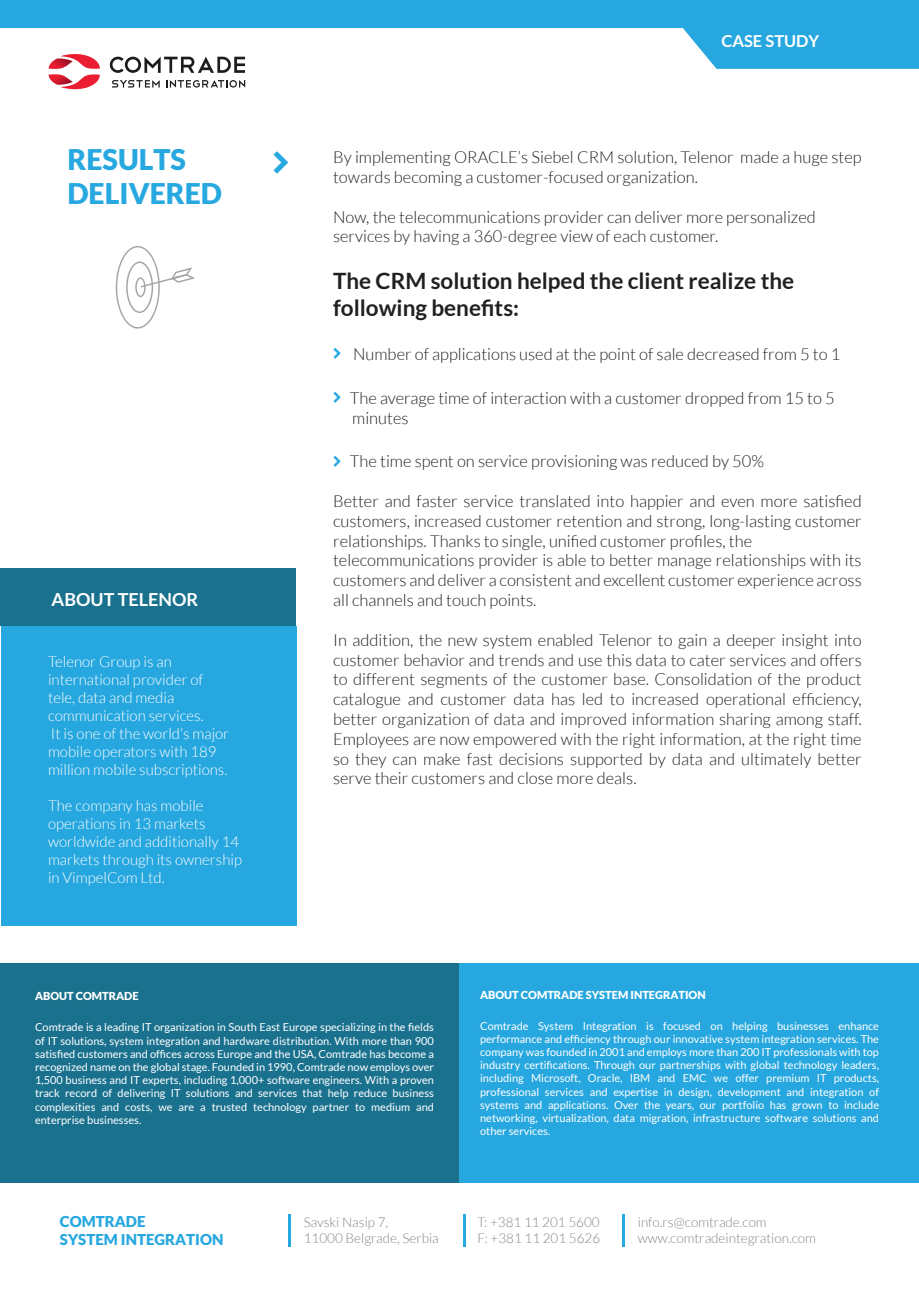
<style>
.page{position:relative;width:919px;height:1289px;background:#fff}
.page>*{position:absolute;margin:0;border:0;box-sizing:border-box;transform-origin:0 0}
.t1{font:900 28.5px/34.2px "Lato";color:#27a8e0}
.t2{font:700 22.5px/27px "Lato";color:#221f1f}
.t3{font:700 18px "Lato";color:#fff}
.t4{font:300 16.5px/19.8px "Lato";color:#221f1f}
.t5{font:700 16.5px "Lato";color:#fff}
.t6{font:300 15px/18px "Lato";color:#fff}
.t7{font:900 15px/18px "Lato";color:#27a8e0}
.t8{font:300 13.5px/16.2px "Lato";color:#868686}
.t9{font:10.95px/13.2px "Lato";color:#fff;text-align:justify}
.t10{font:900 10.95px "Lato";color:#fff}
</style>
<div class="page">
<div style="left:1px;top:625px;width:295px;height:300px;background:#27a7df"></div>
<div style="left:1px;top:568px;width:295px;height:58px;background:#1a718e"></div>
<div style="left:683px;top:0;width:235px;height:69px;background:#27a7df"></div>
<svg style="left:49px;top:54px;width:51px;height:36px"></svg>
<svg style="left:110px;top:57px;width:135px;height:16px"></svg>
<svg style="left:112px;top:80px;width:48px;height:8px"></svg>
<svg style="left:166px;top:80px;width:79px;height:8px"></svg>
<div style="left:0;top:0;width:699px;height:28px;background:#27a7df"></div>
<div style="left:458px;top:963px;width:460px;height:220px;background:#27a7df"></div>
<div style="left:0;top:963px;width:458px;height:220px;background:#1a718e"></div>
<svg style="left:116px;top:246px;width:79px;height:82px"></svg>
<hr style="left:288px;top:1214px;width:3px;height:32px;background:#27a7df">
<hr style="left:463px;top:1214px;width:3px;height:32px;background:#27a7df">
<hr style="left:622px;top:1214px;width:3px;height:32px;background:#27a7df">
<p class="t5" style="left:721px;top:32px;width:100px">CASE STUDY</p>
<h1 class="t1" style="left:67px;top:142px;width:156px">RESULTS<br>DELIVERED</h1>
<p class="t4" style="left:333px;top:147px;width:530px">By implementing ORACLE’s Siebel CRM solution, Telenor made a huge step towards becoming a customer-focused organization.</p>
<p class="t4" style="left:333px;top:207px;width:484px">Now, the telecommunications provider can deliver more personalized services by having a 360-degree view of each customer.</p>
<h2 class="t2" style="left:333px;top:267px;width:462px">The CRM solution helped the client realize the following benefits:</h2>
<p class="t4" style="left:353px;top:344px;width:489px">Number of applications used at the point of sale decreased from 5 to 1</p>
<p class="t4" style="left:350px;top:388px;width:486px">The average time of interaction with a customer dropped from 15 to 5 minutes</p>
<p class="t4" style="left:350px;top:451px;width:415px">The time spent on service provisioning was reduced by 50%</p>
<p class="t4" style="left:333px;top:491px;width:530px">Better and faster service translated into happier and even more satisfied customers, increased customer retention and strong, long-lasting customer relationships. Thanks to single, unified customer profiles, the telecommunications provider is able to better manage relationships with its customers and deliver a consistent and excellent customer experience across all channels and touch points.</p>
<p class="t4" style="left:333px;top:630px;width:530px;text-align:justify">In addition, the new system enabled Telenor to gain a deeper insight into customer behavior and trends and use this data to cater services and offers to different segments of the customer base. Consolidation of the product catalogue and customer data has led to increased operational efficiency, better organization of data and improved information sharing among staff.<br>Employees are now empowered with the right information, at the right time so they can make fast decisions supported by data and ultimately better serve their customers and close more deals.</p>
<p class="t3" style="left:52px;top:589px;width:148px">ABOUT TELENOR</p>
<p class="t6" style="left:48px;top:652px;width:183px">Telenor Group is an international provider of tele, data and media communication services.<br>It is one of the world’s major mobile operators with 189 million mobile subscriptions.</p>
<p class="t6" style="left:48px;top:796px;width:195px">The company has mobile operations in 13 markets worldwide and additionally 14 markets through its ownership in VimpelCom Ltd.</p>
<p class="t10" style="left:35px;top:989px;width:105px">ABOUT COMTRADE</p>
<p class="t9" style="left:35px;top:1020px;width:400px">Comtrade is a leading IT organization in South East Europe specializing in the fields of IT solutions, system integration and hardware distribution. With more than 900 satisfied customers and offices across Europe and the USA, Comtrade has become a recognized name on the global stage. Founded in 1990, Comtrade now employs over 1,500 business and IT experts, including 1,000+ software engineers. With a proven track record of delivering IT solutions and services that help reduce business complexities and costs, we are a trusted technology partner to medium and enterprise businesses.</p>
<p class="t10" style="left:480px;top:988px;width:227px">ABOUT COMTRADE SYSTEM INTEGRATION</p>
<p class="t9" style="left:480px;top:1018px;width:400px">Comtrade System Integration is focused on helping businesses enhance performance and efficiency through our innovative system integration services. The company was founded in 2001 and employs more than 200 IT professionals with top industry certifications. Through our partnerships with global technology leaders, including Microsoft, Oracle, IBM and EMC we offer premium IT products, professional services and expertise in design, development and integration of systems and applications. Over the years, our portfolio has grown to include networking, virtualization, data migration, infrastructure software solutions and other services.</p>
<p class="t7" style="left:60px;top:1211px;width:165px">COMTRADE<br>SYSTEM INTEGRATION</p>
<p class="t8" style="left:304px;top:1213px;width:136px">Savski Nasip 7,<br>11000 Belgrade, Serbia</p>
<p class="t8" style="left:477px;top:1213px;width:124px">T: +381 11 201 5600<br>F: +381 11 201 5626</p>
<p class="t8" style="left:637px;top:1213px;width:180px">info.rs@comtrade.com www.comtradeintegration.com</p>
</div>
